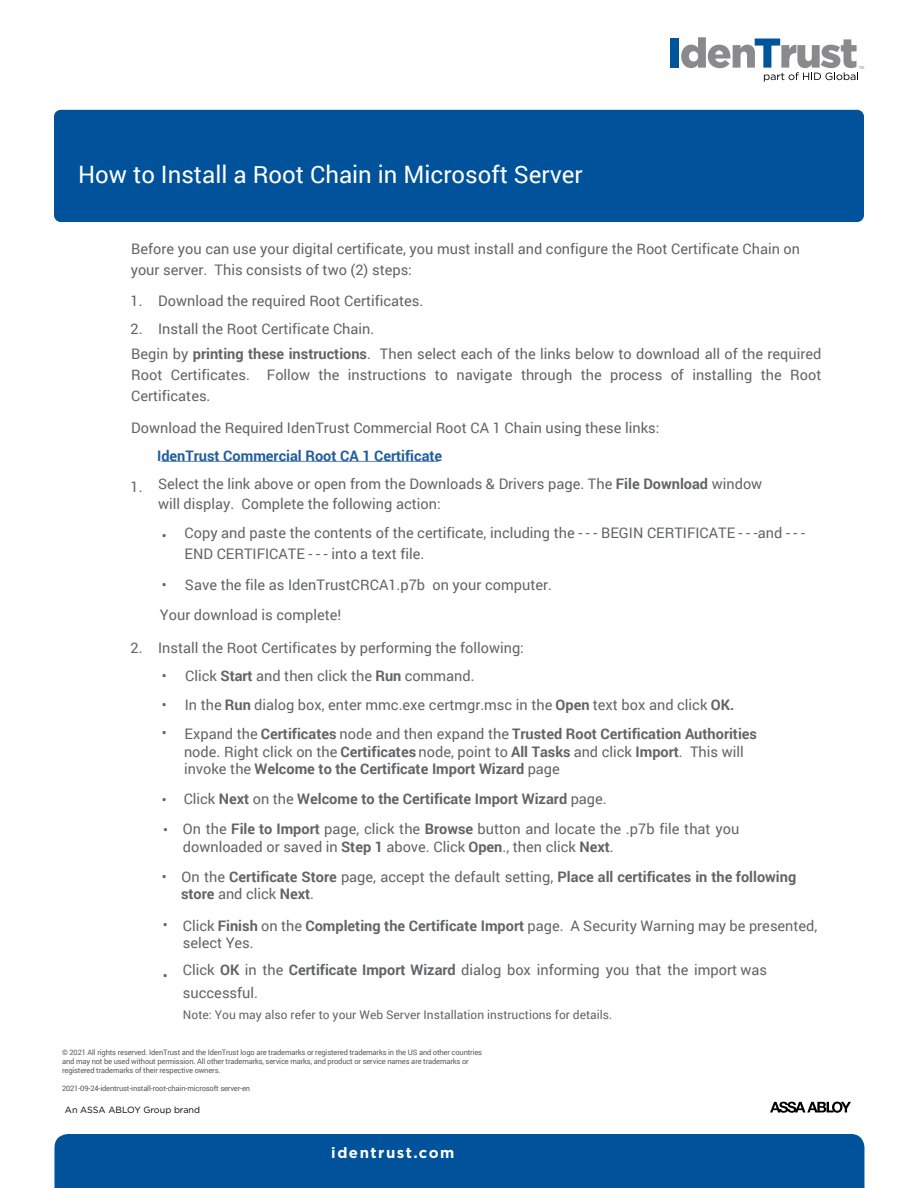
<style>
.page{position:relative;width:918px;height:1188px;background:#fff}
.page>*{position:absolute;margin:0;border:0;box-sizing:border-box;transform-origin:0 0}
.t1{font:24px "Roboto";color:#fff}
.t2{font:700 15px "Gotham";letter-spacing:.1em;color:#fff}
.Body{font:14.55px/21px "Roboto";color:#636466}
.t3{font:700 14.55px/17.4px "Roboto";color:#636466}
.Body-2{font:700 14.55px "Roboto";color:#215e9e}
.t4{font:12px "Roboto";color:#636466}
.t5{font:9px "Gotham";color:#000}
.t6{font:7.5px/9px "Roboto";letter-spacing:-.02em;color:#58595b}
.t7{font:4.2px "Arial";color:#8a8a8c;scale:.94 1}
.s1{font-weight:700}
.s2{font-weight:400}
</style>
<div class="page">
<div style="left:54px;top:110px;width:810px;height:112px;background:#00539b;border-radius:7px"></div>
<div style="left:670px;top:39px;width:8px;height:29px;background:#00549c"></div>
<svg style="left:681px;top:37px;width:177px;height:45px"></svg>
<div style="left:54px;top:1134px;width:810px;height:54px;background:#00539b"></div>
<hr style="left:161px;top:461px;width:277px;height:1px;background:#215e9e">
<svg style="left:770px;top:1102px;width:81px;height:11px"></svg>
<p class="t7" style="left:859px;top:65px;width:7px">TM</p>
<p class="t1" style="left:78px;top:158px;width:506px">How to Install a Root Chain in Microsoft Server</p>
<p class="Body" style="left:131px;top:238px;width:671px">Before you can use your digital certificate, you must install and configure the Root Certificate Chain on your server. This consists of two (2) steps:</p>
<p class="Body" style="left:131px;top:290px;width:294px">1. Download the required Root Certificates.</p>
<p class="Body" style="left:131px;top:318px;width:245px">2. Install the Root Certificate Chain.</p>
<p class="Body" style="left:131px;top:343px;width:692px;text-align:justify">Begin by <span class="s1">printing these instructions</span>. Then select each of the links below to download all of the required Root Certificates. Follow the instructions to navigate through the process of installing the Root Certificates.</p>
<p class="Body" style="left:131px;top:417px;width:530px">Download the Required IdenTrust Commercial Root CA 1 Chain using these links:</p>
<p class="Body-2" style="left:157px;top:445px;width:287px">IdenTrust Commercial Root CA 1 Certificate</p>
<p class="Body" style="left:158px;top:473px;width:606px;line-height:20.5px;text-indent:-27px">1. Select the link above or open from the Downloads &amp; Drivers page. The <span class="s1">File Download</span> window will display. Complete the following action:</p>
<p class="Body" style="left:185px;top:521px;width:622px;text-indent:-23px">• Copy and paste the contents of the certificate, including the - - - BEGIN CERTIFICATE - - -and - - -<br>END CERTIFICATE - - - into a text file.</p>
<p class="Body" style="left:162px;top:574px;width:392px">• Save the file as IdenTrustCRCA1.p7b on your computer.</p>
<p class="Body" style="left:160px;top:604px;width:183px">Your download is complete!</p>
<p class="Body" style="left:131px;top:637px;width:395px">2. Install the Root Certificates by performing the following:</p>
<p class="Body" style="left:162px;top:664px;width:314px">• Click <span class="s1">Start</span> and then click the <span class="s1">Run</span> command.</p>
<p class="Body" style="left:162px;top:694px;width:574px">• In the <span class="s1">Run</span> dialog box, enter mmc.exe certmgr.msc in the <span class="s1">Open</span> text box and click <span class="s1">OK.</span></p>
<p class="t3" style="left:184px;top:725px;width:575px;text-indent:-22px"><span class="s2">• Expand the</span> Certificates <span class="s2">node and then expand the</span> Trusted Root Certification Authorities <span class="s2">node. Right click on the</span> Certificates <span class="s2">node, point to</span> All Tasks <span class="s2">and click</span> Import<span class="s2">. This will invoke the</span> Welcome to the Certificate Import Wizard <span class="s2">page</span></p>
<p class="t3" style="left:162px;top:790px;width:446px"><span class="s2">• Click</span> Next <span class="s2">on the</span> Welcome to the Certificate Import Wizard <span class="s2">page.</span></p>
<p class="Body" style="left:183px;top:820px;width:558px;line-height:17.4px;text-indent:-20px">• On the <span class="s1">File to Import</span> page, click the <span class="s1">Browse</span> button and locate the .p7b file that you downloaded or saved in <span class="s1">Step 1</span> above. Click <span class="s1">Open</span>., then click <span class="s1">Next</span>.</p>
<p class="t3" style="left:181px;top:868px;width:617px;text-indent:-19px"><span class="s2">• On the</span> Certificate Store <span class="s2">page, accept the default setting,</span> Place all certificates in the following store <span class="s2">and click</span> Next<span class="s2">.</span></p>
<p class="Body" style="left:183px;top:916px;width:636px;line-height:17.4px;text-indent:-20px">• Click <span class="s1">Finish</span> on the <span class="s1">Completing the Certificate Import</span> page. A Security Warning may be presented, select Yes.</p>
<p class="Body" style="left:183px;top:958px;width:586px;line-height:23.1px;text-indent:-20px">• Click <span class="s1">OK</span> in the <span class="s1">Certificate Import Wizard</span> dialog box informing you that the import was successful.</p>
<p class="t4" style="left:183px;top:1006px;width:431px">Note: You may also refer to your Web Server Installation instructions for details.</p>
<p class="t6" style="left:62px;top:1048px;width:422px">© 2021 All rights reserved. IdenTrust and the IdenTrust logo are trademarks or registered trademarks in the US and other countries and may not be used without permission. All other trademarks, service marks, and product or service names are trademarks or registered trademarks of their respective owners.</p>
<p class="t6" style="left:62px;top:1084px;width:190px">2021-09-24-identrust-install-root-chain-microsoft server-en</p>
<p class="t5" style="left:65px;top:1104px;width:137px">An ASSA ABLOY Group brand</p>
<p class="t2" style="left:331px;top:1142px;width:125px">identrust.com</p>
</div>
